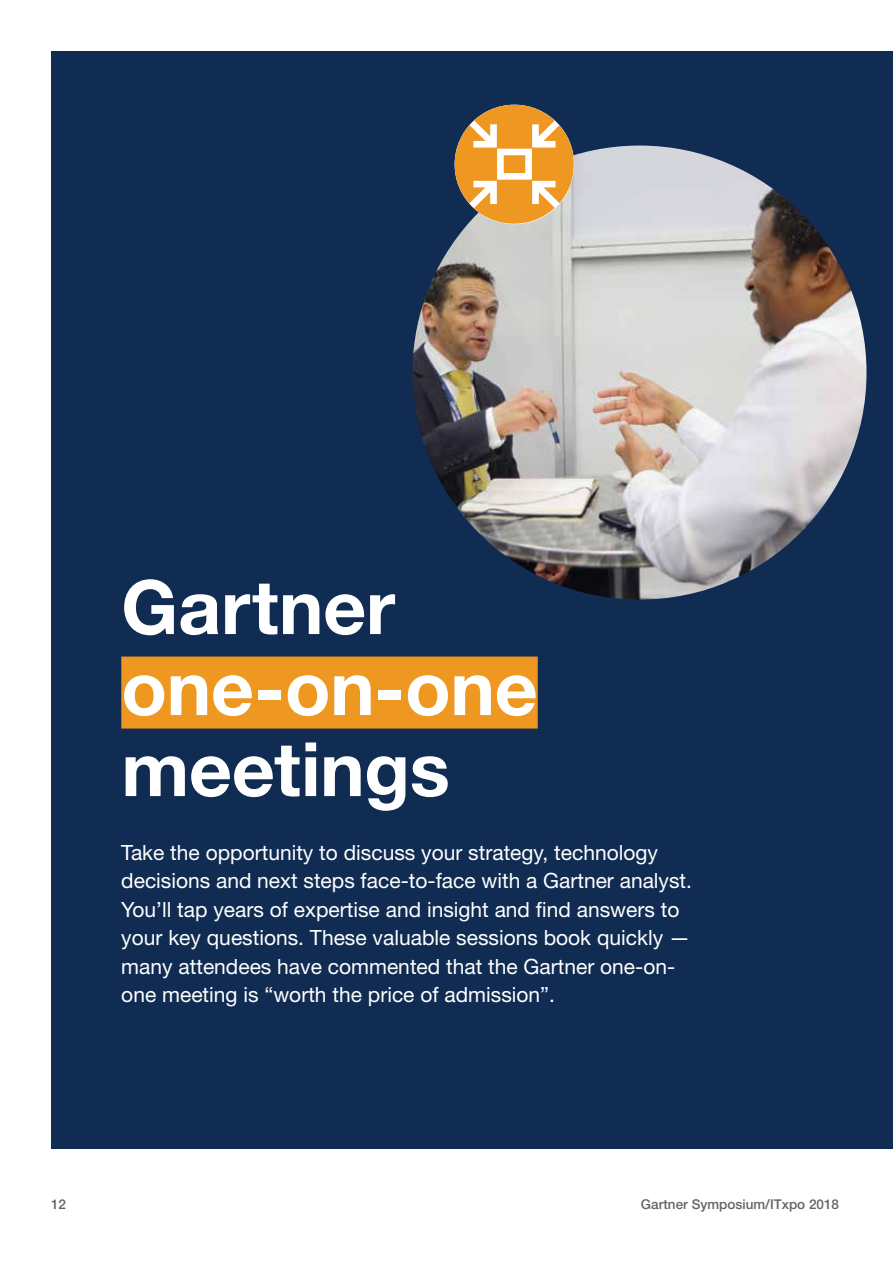
<style>
.page{position:relative;width:893px;height:1263px;background:#fff}
.page>*{position:absolute;margin:0;border:0;box-sizing:border-box;transform-origin:0 0}
.t1{font:700 75px/81px "Helvetica Neue LT";letter-spacing:-.005em;color:#fff}
.t2{font:21px/28.5px "Helvetica Neue LT";color:#fff}
.t3{font:500 13.5px "Helvetica Neue LT";color:#636466}
</style>
<div class="page">
<div style="left:51px;top:51px;width:842px;height:1097px;background:#102c52"></div>
<div style="left:121px;top:656px;width:417px;height:72px;background:#ee9721"></div>
<img style="left:412px;top:146px;width:454px;height:454px;border-radius:227px">
<svg style="left:455px;top:105px;width:119px;height:119px;background:#cf9e5b"></svg>
<h1 class="t1" style="left:121px;top:565px;width:418px">Gartner one-on-one meetings</h1>
<p class="t2" style="left:121px;top:838px;width:572px">Take the opportunity to discuss your strategy, technology decisions and next steps face-to-face with a Gartner analyst.<br>You’ll tap years of expertise and insight and find answers to your key questions. These valuable sessions book quickly — many attendees have commented that the Gartner one-on&shy;one meeting is “worth the price of admission”.</p>
<p class="t3" style="left:51px;top:1196px;width:17px">12</p>
<p class="t3" style="left:641px;top:1196px;width:200px">Gartner Symposium/ITxpo 2018</p>
</div>
